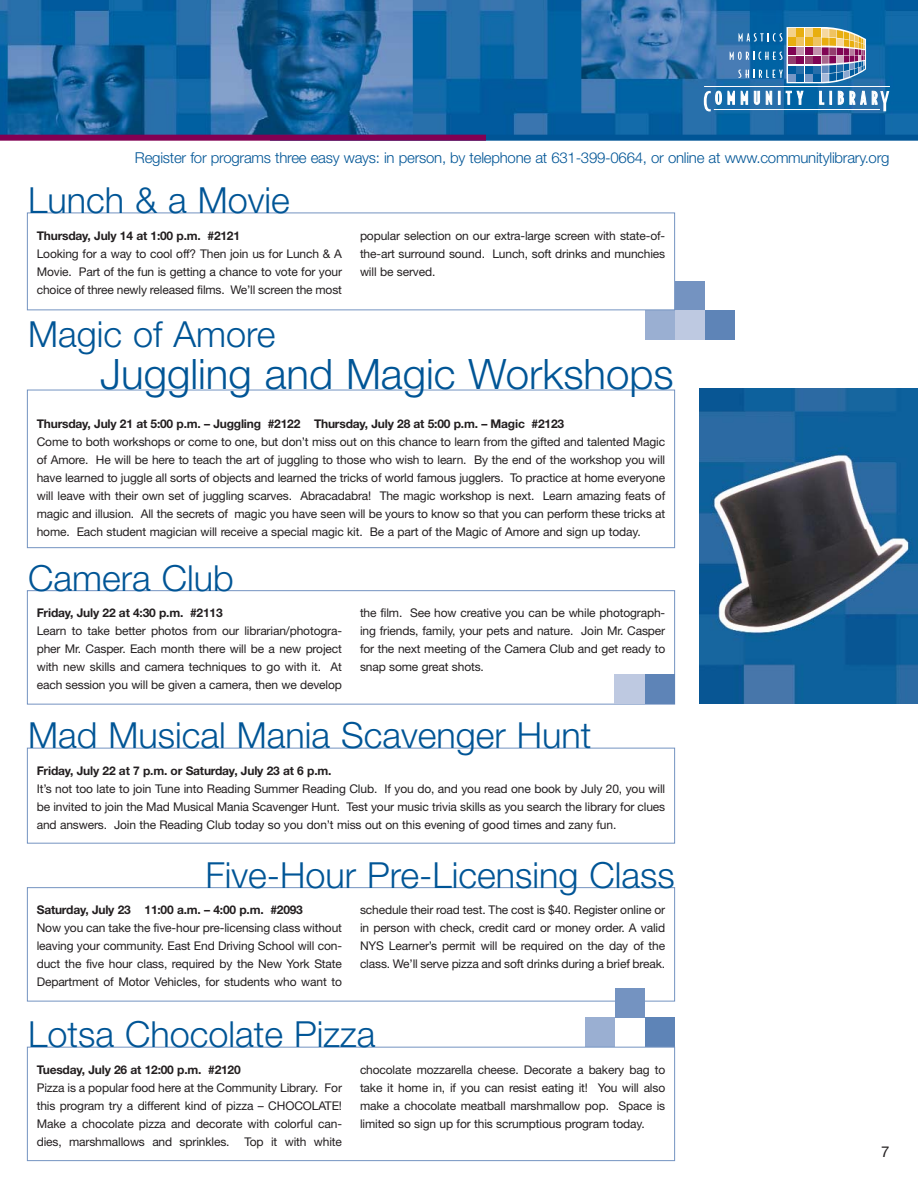
<style>
.page{position:relative;width:918px;height:1188px;background:#fff}
.page>*{position:absolute;margin:0;border:0;box-sizing:border-box;transform-origin:0 0}
.t1{font:300 42px "Helvetica Neue";color:#005596}
.t2{font:300 36px "Helvetica Neue";color:#005596}
.t3{font:300 15px "Helvetica Neue";letter-spacing:-.015em;color:#005596}
.t4{font:15px "Helvetica Neue";color:#231f20}
.t5{font:12px/18px "Helvetica Neue";letter-spacing:-.01em;color:#231f20;text-align:justify}
.t6{font:700 12px "Helvetica Neue";letter-spacing:-.015em;color:#231f20}
</style>
<div class="page">
<div style="left:675px;top:281px;width:30px;height:30px;background:#7493c1"></div>
<div style="left:674px;top:310px;width:60px;height:30px;background:#bec9e1"></div>
<div style="left:645px;top:310px;width:30px;height:30px;background:#9aafd2"></div>
<div style="left:705px;top:310px;width:30px;height:30px;background:#5e84b7"></div>
<img style="left:0;top:0;width:918px;height:135px">
<svg style="left:730px;top:27px;width:136px;height:56px;background:#70879f"></svg>
<hr style="left:714px;top:109px;width:166px;height:1px;background:#fff">
<hr style="left:704px;top:86px;width:186px;height:1px;background:#fff">
<svg style="left:704px;top:91px;width:18px;height:20px"></svg>
<svg style="left:728px;top:91px;width:7px;height:14px"></svg>
<svg style="left:741px;top:91px;width:7px;height:14px"></svg>
<svg style="left:754px;top:91px;width:6px;height:14px"></svg>
<svg style="left:766px;top:91px;width:6px;height:14px"></svg>
<svg style="left:778px;top:91px;width:2px;height:14px"></svg>
<svg style="left:786px;top:91px;width:17px;height:14px"></svg>
<svg style="left:819px;top:91px;width:5px;height:14px"></svg>
<svg style="left:830px;top:91px;width:2px;height:14px"></svg>
<svg style="left:838px;top:91px;width:51px;height:20px"></svg>
<div style="left:270px;top:135px;width:648px;height:6px;background:#005596"></div>
<div style="left:0;top:135px;width:486px;height:6px;background:#820053"></div>
<div style="left:27px;top:213px;width:648px;height:97px;border:1px solid #7493c1"></div>
<div style="left:615px;top:988px;width:30px;height:30px;background:#7493c1"></div>
<div style="left:585px;top:1017px;width:30px;height:30px;background:#9aafd2"></div>
<div style="left:645px;top:1017px;width:30px;height:30px;background:#5e84b7"></div>
<div style="left:27px;top:590px;width:648px;height:115px;border:1px solid #7493c1"></div>
<div style="left:27px;top:887px;width:648px;height:114px;border:1px solid #7493c1"></div>
<div style="left:27px;top:1047px;width:648px;height:114px;border:1px solid #7493c1"></div>
<div style="left:27px;top:390px;width:648px;height:158px;border:1px solid #7493c1"></div>
<div style="left:27px;top:748px;width:648px;height:96px;border:1px solid #7493c1"></div>
<div style="left:615px;top:674px;width:59px;height:30px;background:#bec9e1"></div>
<div style="left:645px;top:674px;width:30px;height:30px;background:#5e84b7"></div>
<img style="left:700px;top:389px;width:218px;height:315px">
<p class="t3" style="left:135px;top:152px;width:756px">Register for programs three easy ways: in person, by telephone at 631-399-0664, or online at www.communitylibrary.org</p>
<h2 class="t2" style="left:28px;top:187px;width:263px">Lunch &amp; a Movie</h2>
<p class="t6" style="left:37px;top:231px;width:205px">Thursday, July 14 at 1:00 p.m. #2121</p>
<p class="t5" style="left:37px;top:246px;width:307px">Looking for a way to cool off? Then join us for Lunch &amp; A Movie. Part of the fun is getting a chance to vote for your choice of three newly released films. We’ll screen the most</p>
<p class="t5" style="left:360px;top:228px;width:307px">popular selection on our extra-large screen with state-of&shy;the-art surround sound. Lunch, soft drinks and munchies will be served.</p>
<h2 class="t2" style="left:28px;top:322px;width:249px">Magic of Amore</h2>
<h1 class="t1" style="left:100px;top:359px;width:575px">Juggling and Magic Workshops</h1>
<p class="t6" style="left:37px;top:419px;width:529px">Thursday, July 21 at 5:00 p.m. – Juggling #2122 Thursday, July 28 at 5:00 p.m. – Magic #2123</p>
<p class="t5" style="left:37px;top:434px;width:630px">Come to both workshops or come to one, but don’t miss out on this chance to learn from the gifted and talented Magic of Amore. He will be here to teach the art of juggling to those who wish to learn. By the end of the workshop you will have learned to juggle all sorts of objects and learned the tricks of world famous jugglers. To practice at home everyone will leave with their own set of juggling scarves. Abracadabra! The magic workshop is next. Learn amazing feats of magic and illusion. All the secrets of magic you have seen will be yours to know so that you can perform these tricks at home. Each student magician will receive a special magic kit. Be a part of the Magic of Amore and sign up today.</p>
<h2 class="t2" style="left:28px;top:565px;width:207px">Camera Club</h2>
<p class="t6" style="left:37px;top:609px;width:187px">Friday, July 22 at 4:30 p.m. #2113</p>
<p class="t5" style="left:37px;top:623px;width:307px">Learn to take better photos from our librarian/photogra&shy;pher Mr. Casper. Each month there will be a new project with new skills and camera techniques to go with it. At each session you will be given a camera, then we develop</p>
<p class="t5" style="left:360px;top:605px;width:307px">the film. See how creative you can be while photograph&shy;ing friends, family, your pets and nature. Join Mr. Casper for the next meeting of the Camera Club and get ready to snap some great shots.</p>
<h2 class="t2" style="left:28px;top:722px;width:565px">Mad Musical Mania Scavenger Hunt</h2>
<p class="t6" style="left:37px;top:766px;width:296px">Friday, July 22 at 7 p.m. or Saturday, July 23 at 6 p.m.</p>
<p class="t5" style="left:37px;top:781px;width:630px">It’s not too late to join Tune into Reading Summer Reading Club. If you do, and you read one book by July 20, you will be invited to join the Mad Musical Mania Scavenger Hunt. Test your music trivia skills as you search the library for clues and answers. Join the Reading Club today so you don’t miss out on this evening of good times and zany fun.</p>
<h2 class="t2" style="left:206px;top:862px;width:471px">Five-Hour Pre-Licensing Class</h2>
<p class="t6" style="left:37px;top:906px;width:268px">Saturday, July 23 11:00 a.m. – 4:00 p.m. #2093</p>
<p class="t5" style="left:37px;top:920px;width:307px">Now you can take the five-hour pre-licensing class without leaving your community. East End Driving School will con&shy;duct the five hour class, required by the New York State Department of Motor Vehicles, for students who want to</p>
<p class="t5" style="left:360px;top:902px;width:307px">schedule their road test. The cost is $40. Register online or in person with check, credit card or money order. A valid NYS Learner’s permit will be required on the day of the class. We’ll serve pizza and soft drinks during a brief break.</p>
<h2 class="t2" style="left:28px;top:1021px;width:349px">Lotsa Chocolate Pizza</h2>
<p class="t6" style="left:37px;top:1065px;width:206px">Tuesday, July 26 at 12:00 p.m. #2120</p>
<p class="t5" style="left:37px;top:1080px;width:307px">Pizza is a popular food here at the Community Library. For this program try a different kind of pizza – CHOCOLATE!<br>Make a chocolate pizza and decorate with colorful can&shy;dies, marshmallows and sprinkles. Top it with white</p>
<p class="t5" style="left:360px;top:1062px;width:307px">chocolate mozzarella cheese. Decorate a bakery bag to take it home in, if you can resist eating it! You will also make a chocolate meatball marshmallow pop. Space is limited so sign up for this scrumptious program today.</p>
<p class="t4" style="left:881px;top:1146px;width:10px">7</p>
</div>
